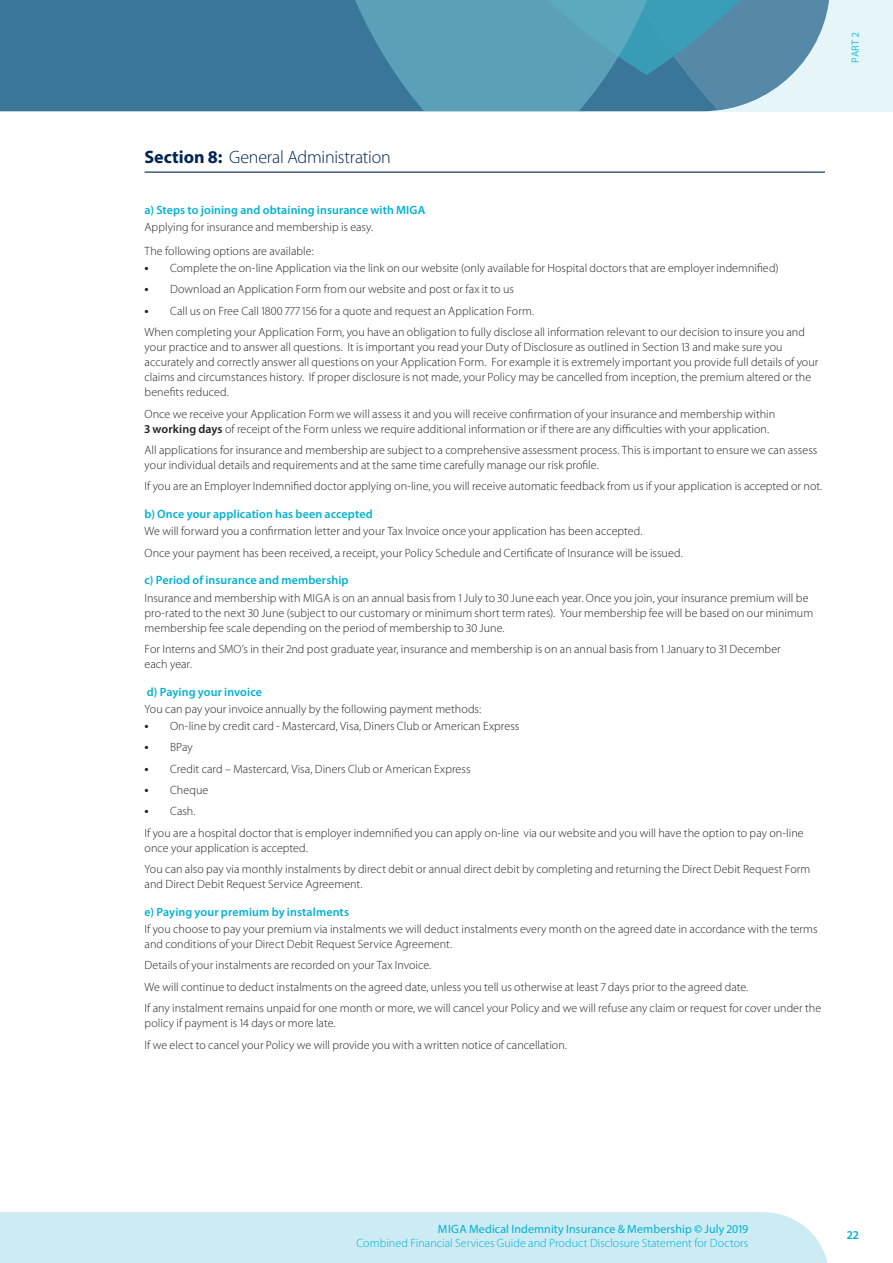
<style>
.page{position:relative;width:893px;height:1263px;background:#fff}
.page>*{position:absolute;margin:0;border:0;box-sizing:border-box;transform-origin:0 0}
.t1{font:300 18px "Myriad Pro";letter-spacing:-.015em;color:#002453}
.t2{font:300 12px/15px "Myriad Pro";letter-spacing:.005em;color:#231f20}
.t3{font:600 12px "Myriad Pro";letter-spacing:.01em;color:#00b1d0}
.t4{font:300 12px/14.2px "Myriad Pro";letter-spacing:.005em;color:#00b1d0;text-align:right}
.t5{font:10.5px "Myriad Pro";color:#2cc0da}
.s1{font-weight:700}
.s2{font-weight:600;font-size:13.5px}
.s3{font-weight:600}
.s4{font-weight:400}
</style>
<div class="page">
<div style="left:0;top:1212px;width:828px;height:51px;background:#ccebf3"></div>
<div style="left:0;top:0;width:893px;height:111px;background:#e5f5f8"></div>
<div style="left:0;top:0;width:296px;height:111px;background:#397698"></div>
<svg style="left:296px;top:0;width:533px;height:111px;background:#5696b1"></svg>
<hr style="left:145px;top:172px;width:680px;height:1px;background:#002453">
<p class="t5" style="left:849px;top:63px;width:32px;rotate:-90deg">PART 2</p>
<h1 class="t1" style="left:145px;top:146px;width:248px"><span class="s1">Section 8:</span> General Administration</h1>
<p class="t3" style="left:145px;top:203px;width:282px">a) Steps to joining and obtaining insurance with MIGA</p>
<p class="t2" style="left:145px;top:216px;width:230px;line-height:23.5px">Applying for insurance and membership is easy.<br>The following options are available:</p>
<p class="t2" style="left:145px;top:260px;width:636px"><span class="s2">•</span> Complete the on-line Application via the link on our website (only available for Hospital doctors that are employer indemnified)</p>
<p class="t2" style="left:145px;top:282px;width:371px"><span class="s2">•</span> Download an Application Form from our website and post or fax it to us</p>
<p class="t2" style="left:145px;top:300px;width:662px;line-height:21.5px"><span class="s2">•</span> Call us on Free Call 1800 777 156 for a quote and request an Application Form.<br>When completing your Application Form, you have an obligation to fully disclose all information relevant to our decision to insure you and</p>
<p class="t2" style="left:145px;top:340px;width:675px">your practice and to answer all questions. It is important you read your Duty of Disclosure as outlined in Section 13 and make sure you accurately and correctly answer all questions on your Application Form. For example it is extremely important you provide full details of your claims and circumstances history. If proper disclosure is not made, your Policy may be cancelled from inception, the premium altered or the benefits reduced.</p>
<p class="t2" style="left:145px;top:406px;width:632px">Once we receive your Application Form we will assess it and you will receive confirmation of your insurance and membership within<br><span class="s3">3 working days</span> of receipt of the Form unless we require additional information or if there are any difficulties with your application.</p>
<p class="t2" style="left:145px;top:442px;width:674px">All applications for insurance and membership are subject to a comprehensive assessment process. This is important to ensure we can assess your individual details and requirements and at the same time carefully manage our risk profile.</p>
<p class="t2" style="left:145px;top:479px;width:679px">If you are an Employer Indemnified doctor applying on-line, you will receive automatic feedback from us if your application is accepted or not.</p>
<p class="t3" style="left:145px;top:506px;width:230px">b) Once your application has been accepted</p>
<p class="t2" style="left:145px;top:520px;width:540px;line-height:21.5px">We will forward you a confirmation letter and your Tax Invoice once your application has been accepted.<br>Once your payment has been received, a receipt, your Policy Schedule and Certificate of Insurance will be issued.</p>
<p class="t3" style="left:145px;top:573px;width:206px">c) Period of insurance and membership</p>
<p class="t2" style="left:145px;top:590px;width:670px">Insurance and membership with MIGA is on an annual basis from 1 July to 30 June each year. Once you join, your insurance premium will be pro-rated to the next 30 June (subject to our customary or minimum short term rates). Your membership fee will be based on our minimum membership fee scale depending on the period of membership to 30 June.</p>
<p class="t2" style="left:145px;top:641px;width:638px">For Interns and SMO’s in their 2nd post graduate year, insurance and membership is on an annual basis from 1 January to 31 December each year.</p>
<p class="t3" style="left:147px;top:684px;width:117px">d) Paying your invoice</p>
<p class="t2" style="left:145px;top:701px;width:338px">You can pay your invoice annually by the following payment methods:</p>
<p class="t2" style="left:145px;top:718px;width:376px"><span class="s2">•</span> On-line by credit card - Mastercard, Visa, Diners Club or American Express</p>
<p class="t2" style="left:145px;top:740px;width:50px"><span class="s2">•</span> BPay</p>
<p class="t2" style="left:145px;top:761px;width:327px"><span class="s2">•</span> Credit card – Mastercard, Visa, Diners Club or American Express</p>
<p class="t2" style="left:145px;top:782px;width:65px"><span class="s2">•</span> Cheque</p>
<p class="t2" style="left:145px;top:801px;width:661px;line-height:21.5px"><span class="s2">•</span> Cash.<br>If you are a hospital doctor that is employer indemnified you can apply on-line via our website and you will have the option to pay on-line</p>
<p class="t2" style="left:145px;top:837px;width:667px;line-height:21.5px">once your application is accepted.<br>You can also pay via monthly instalments by direct debit or annual direct debit by completing and returning the Direct Debit Request Form</p>
<p class="t2" style="left:145px;top:876px;width:219px">and Direct Debit Request Service Agreement.</p>
<p class="t3" style="left:145px;top:904px;width:206px">e) Paying your premium by instalments</p>
<p class="t2" style="left:145px;top:921px;width:674px">If you choose to pay your premium via instalments we will deduct instalments every month on the agreed date in accordance with the terms and conditions of your Direct Debit Request Service Agreement.</p>
<p class="t2" style="left:145px;top:955px;width:678px;line-height:21.5px">Details of your instalments are recorded on your Tax Invoice.<br>We will continue to deduct instalments on the agreed date, unless you tell us otherwise at least 7 days prior to the agreed date.<br>If any instalment remains unpaid for one month or more, we will cancel your Policy and we will refuse any claim or request for cover under the</p>
<p class="t2" style="left:145px;top:1012px;width:424px;line-height:21.5px">policy if payment is 14 days or more late.<br>If we elect to cancel your Policy we will provide you with a written notice of cancellation.</p>
<p class="t4" style="left:357px;top:1221px;width:393px"><span class="s4">MIGA Medical Indemnity Insurance &amp; Membership</span> <span class="s3">©</span> <span class="s4">July 2019<br></span>Combined Financial Services Guide and Product Disclosure Statement for Doctors</p>
<p class="t3" style="left:847px;top:1227px;width:13px">22</p>
</div>
